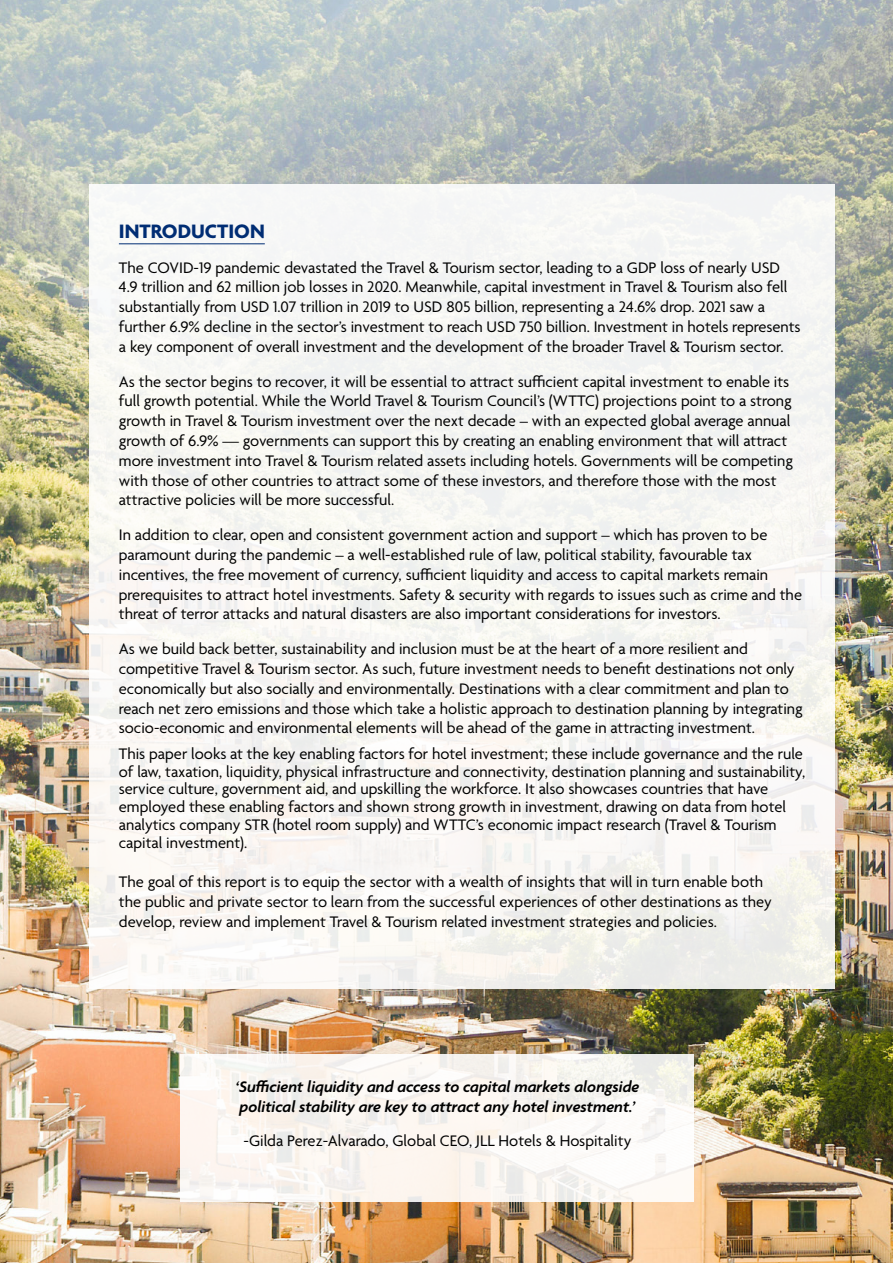
<style>
.page{position:relative;width:893px;height:1263px;background:#fff}
.page>*{position:absolute;margin:0;border:0;box-sizing:border-box;transform-origin:0 0}
.Headers{font:700 21px "Agenda";color:#002d74}
.t1{font:16.5px/19.8px "Agenda";color:#000}
.t2{font:italic 600 16.5px/19.8px "Agenda";color:#000}
</style>
<div class="page">
<img style="left:0;top:0;width:892px;height:1263px">
<div style="left:89px;top:185px;width:746px;height:804px;background:#f7f6f3"></div>
<svg style="left:181px;top:1054px;width:513px;height:148px;fill:#fcf6f1"></svg>
<hr style="left:119px;top:244px;width:146px;height:1px;background:#002d74">
<p class="Headers" style="left:119px;top:220px;width:147px">INTRODUCTION</p>
<p class="t1" style="left:119px;top:258px;width:683px">The COVID-19 pandemic devastated the Travel &amp; Tourism sector, leading to a GDP loss of nearly USD 4.9 trillion and 62 million job losses in 2020. Meanwhile, capital investment in Travel &amp; Tourism also fell substantially from USD 1.07 trillion in 2019 to USD 805 billion, representing a 24.6% drop. 2021 saw a further 6.9% decline in the sector’s investment to reach USD 750 billion. Investment in hotels represents a key component of overall investment and the development of the broader Travel &amp; Tourism sector.</p>
<p class="t1" style="left:119px;top:372px;width:676px">As the sector begins to recover, it will be essential to attract sufficient capital investment to enable its full growth potential. While the World Travel &amp; Tourism Council’s (WTTC) projections point to a strong growth in Travel &amp; Tourism investment over the next decade – with an expected global average annual growth of 6.9% — governments can support this by creating an enabling environment that will attract more investment into Travel &amp; Tourism related assets including hotels. Governments will be competing with those of other countries to attract some of these investors, and therefore those with the most attractive policies will be more successful.</p>
<p class="t1" style="left:119px;top:526px;width:685px">In addition to clear, open and consistent government action and support – which has proven to be paramount during the pandemic – a well-established rule of law, political stability, favourable tax incentives, the free movement of currency, sufficient liquidity and access to capital markets remain prerequisites to attract hotel investments. Safety &amp; security with regards to issues such as crime and the threat of terror attacks and natural disasters are also important considerations for investors.</p>
<p class="t1" style="left:119px;top:640px;width:685px">As we build back better, sustainability and inclusion must be at the heart of a more resilient and competitive Travel &amp; Tourism sector. As such, future investment needs to benefit destinations not only economically but also socially and environmentally. Destinations with a clear commitment and plan to reach net zero emissions and those which take a holistic approach to destination planning by integrating socio-economic and environmental elements will be ahead of the game in attracting investment.</p>
<p class="t1" style="left:119px;top:746px;width:688px;line-height:17.9px">This paper looks at the key enabling factors for hotel investment; these include governance and the rule of law, taxation, liquidity, physical infrastructure and connectivity, destination planning and sustainability, service culture, government aid, and upskilling the workforce. It also showcases countries that have employed these enabling factors and shown strong growth in investment, drawing on data from hotel analytics company STR (hotel room supply) and WTTC’s economic impact research (Travel &amp; Tourism capital investment).</p>
<p class="t1" style="left:119px;top:873px;width:654px">The goal of this report is to equip the sector with a wealth of insights that will in turn enable both the public and private sector to learn from the successful experiences of other destinations as they develop, review and implement Travel &amp; Tourism related investment strategies and policies.</p>
<p class="t2" style="left:236px;top:1078px;width:405px">‘Sufficient liquidity and access to capital markets alongside political stability are key to attract any hotel investment.’</p>
<p class="t1" style="left:244px;top:1132px;width:389px">-Gilda Perez-Alvarado, Global CEO, JLL Hotels &amp; Hospitality</p>
</div>
